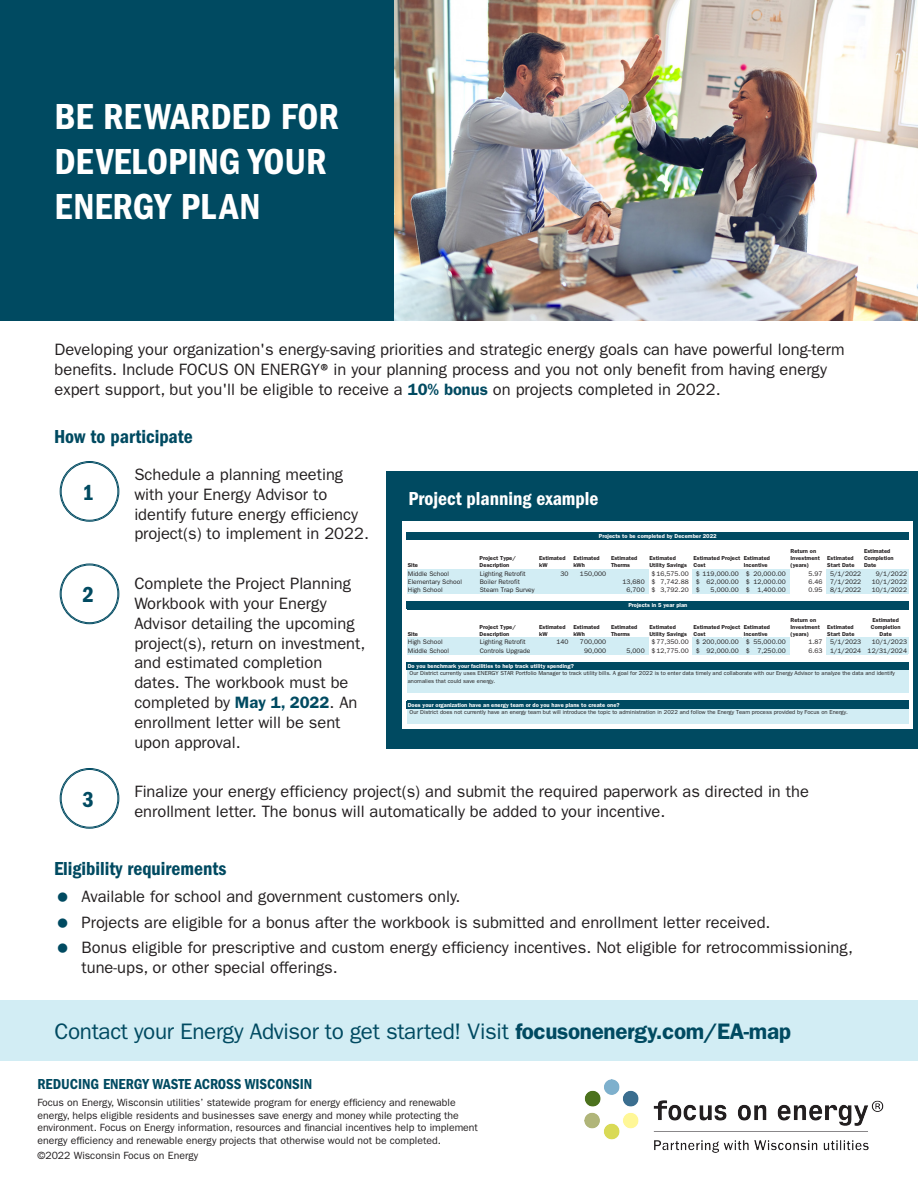
<style>
.page{position:relative;width:918px;height:1188px;background:#fff}
.page>*{position:absolute;margin:0;border:0;box-sizing:border-box;transform-origin:0 0}
.t1{font:600 condensed 37.5px/45px "Franklin Gothic";color:#fff}
.Body_copy_9_11{font:22.5px "ITC Franklin Gothic Std";letter-spacing:-.015em;color:#004a61}
.t2{font:600 condensed 22.5px "Franklin Gothic";color:#004a61}
.t3{font:600 condensed 19.5px "Franklin Gothic";color:#004a61}
.t4{font:600 condensed 19.5px "Franklin Gothic";color:#fff}
.t5{font:16.5px/19.8px "ITC Franklin Gothic Std";color:#231f20}
.t6{font:600 condensed 15px "Franklin Gothic";color:#004a61}
.t7{font:10.5px/12.6px "ITC Franklin Gothic Std";color:#231f20}
.t8{font:6.6px "ITC Franklin Gothic Std";letter-spacing:.005em;color:#231f20}
.t9{font:600 5.7px/7.2px "ITC Franklin Gothic Std";color:#231f20}
.t10{font:5.7px/7.2px "ITC Franklin Gothic Std";letter-spacing:.005em;color:#231f20}
.t11{font:600 5.7px "ITC Franklin Gothic Std";letter-spacing:.005em;color:#fff}
.s1{font-family:"Franklin Gothic";font-weight:600;font-stretch:condensed}
.s2{font-weight:600;color:#004a61}
.s3{font-weight:600}
</style>
<div class="page">
<div style="left:0;top:1000px;width:918px;height:61px;background:#d2edf4"></div>
<div style="left:387px;top:471px;width:531px;height:277px;background:#004a61"></div>
<img style="left:393px;top:0;width:525px;height:321px">
<div style="left:60px;top:461px;width:59px;height:61px;border:1px solid #004a61;border-radius:50%"></div>
<div style="left:61px;top:462px;width:57px;height:58px;border:1px solid #004a61;border-radius:50%"></div>
<img style="left:585px;top:1079px;width:299px;height:73px">
<div style="left:60px;top:564px;width:59px;height:60px;border:1px solid #004a61;border-radius:50%"></div>
<div style="left:61px;top:565px;width:57px;height:58px;border:1px solid #004a61;border-radius:50%"></div>
<div style="left:60px;top:768px;width:59px;height:61px;border:1px solid #004a61;border-radius:50%"></div>
<div style="left:61px;top:769px;width:57px;height:58px;border:1px solid #004a61;border-radius:50%"></div>
<div style="left:0;top:0;width:393px;height:321px;background:#004a61"></div>
<div style="left:403px;top:521px;width:510px;height:208px;background:#fff"></div>
<div style="left:407px;top:532px;width:502px;height:8px;background:#004a62"></div>
<div style="left:407px;top:569px;width:241px;height:25px;background:#d2edf4"></div>
<div style="left:692px;top:569px;width:97px;height:25px;background:#d2edf4"></div>
<div style="left:826px;top:569px;width:83px;height:25px;background:#d2edf4"></div>
<div style="left:407px;top:602px;width:502px;height:7px;background:#004a62"></div>
<div style="left:407px;top:638px;width:241px;height:17px;background:#d2edf4"></div>
<div style="left:692px;top:638px;width:97px;height:17px;background:#d2edf4"></div>
<div style="left:826px;top:638px;width:83px;height:17px;background:#d2edf4"></div>
<div style="left:407px;top:662px;width:502px;height:8px;background:#004a62"></div>
<div style="left:407px;top:670px;width:502px;height:23px;background:#d2edf4"></div>
<div style="left:407px;top:701px;width:502px;height:7px;background:#004a62"></div>
<div style="left:407px;top:708px;width:502px;height:15px;background:#d2edf4"></div>
<hr style="left:407px;top:601px;width:502px;height:1px;background:#004a62">
<hr style="left:407px;top:609px;width:502px;height:1px;background:#004a62">
<hr style="left:407px;top:670px;width:502px;height:1px;background:#004a62">
<hr style="left:407px;top:708px;width:502px;height:1px;background:#004a62">
<p class="t1" style="left:55px;top:94px;width:286px">BE REWARDED FOR<br>DEVELOPING YOUR<br>ENERGY PLAN</p>
<p class="t5" style="left:55px;top:340px;width:792px">Developing your organization's energy-saving priorities and strategic energy goals can have powerful long-term benefits. Include FOCUS ON ENERGY<span class="s1">®</span> in your planning process and you not only benefit from having energy expert support, but you'll be eligible to receive a <span class="s2">10% bonus</span> on projects completed in 2022.</p>
<p class="t3" style="left:54px;top:426px;width:140px">How to participate</p>
<p class="t2" style="left:83px;top:479px;width:13px">1</p>
<p class="t2" style="left:83px;top:582px;width:13px">2</p>
<p class="t2" style="left:83px;top:786px;width:13px">3</p>
<p class="t5" style="left:134px;top:465px;width:236px">Schedule a planning meeting with your Energy Advisor to identify future energy efficiency project(s) to implement in 2022.</p>
<p class="t5" style="left:134px;top:574px;width:233px">Complete the Project Planning<br>Workbook with your Energy<br>Advisor detailing the upcoming project(s), return on investment, and estimated completion dates. The workbook must be completed by <span class="s2">May 1, 2022</span>. An enrollment letter will be sent upon approval.</p>
<p class="t5" style="left:134px;top:781px;width:676px">Finalize your energy efficiency project(s) and submit the required paperwork as directed in the enrollment letter. The bonus will automatically be added to your incentive.</p>
<p class="t4" style="left:408px;top:487px;width:192px">Project planning example</p>
<p class="t11" style="left:599px;top:533px;width:119px">Projects to be completed by December 2022</p>
<p class="t9" style="left:827px;top:555px;width:29px">Estimated<br>Start Date</p>
<p class="t9" style="left:864px;top:547px;width:31px">Estimated<br>Completion<br>Date</p>
<p class="t9" style="left:791px;top:547px;width:31px">Return on<br>Investment</p>
<p class="t9" style="left:480px;top:555px;width:38px">Project Type/<br>Description</p>
<p class="t9" style="left:539px;top:555px;width:28px">Estimated kW</p>
<p class="t9" style="left:573px;top:555px;width:28px">Estimated kWh</p>
<p class="t9" style="left:611px;top:555px;width:28px">Estimated<br>Therms</p>
<p class="t9" style="left:649px;top:555px;width:39px">Estimated<br>Utility Savings</p>
<p class="t9" style="left:693px;top:555px;width:48px">Estimated Project<br>Cost</p>
<p class="t9" style="left:744px;top:555px;width:28px">Estimated<br>Incentive</p>
<p class="t9" style="left:408px;top:562px;width:12px">Site</p>
<p class="t9" style="left:791px;top:562px;width:20px">(years)</p>
<p class="t8" style="left:408px;top:570px;width:43px">Middle School</p>
<p class="t8" style="left:480px;top:570px;width:47px">Lighting Retrofit</p>
<p class="t8" style="left:561px;top:570px;width:10px">30</p>
<p class="t8" style="left:580px;top:570px;width:28px">150,000</p>
<p class="t8" style="left:652px;top:570px;width:136px">$16,575.00 $ 119,000.00 $ 20,000.00</p>
<p class="t8" style="left:808px;top:570px;width:54px">5.97 5/1/2022</p>
<p class="t8" style="left:876px;top:570px;width:33px">9/1/2022</p>
<p class="t8" style="left:408px;top:578px;width:56px">Elementary School</p>
<p class="t8" style="left:480px;top:578px;width:42px">Boiler Retrofit</p>
<p class="t8" style="left:622px;top:578px;width:165px">13,680 $ 7,742.88 $ 62,000.00 $ 12,000.00</p>
<p class="t8" style="left:808px;top:578px;width:54px">6.46 7/1/2022</p>
<p class="t8" style="left:872px;top:578px;width:37px">10/1/2022</p>
<p class="t8" style="left:408px;top:586px;width:36px">High School</p>
<p class="t8" style="left:480px;top:586px;width:56px">Steam Trap Survey</p>
<p class="t8" style="left:627px;top:586px;width:75px">6,700 $ 3,792.20 $</p>
<p class="t8" style="left:711px;top:586px;width:77px">5,000.00 $ 1,400.00</p>
<p class="t8" style="left:808px;top:586px;width:54px">0.95 8/1/2022</p>
<p class="t8" style="left:872px;top:586px;width:37px">10/1/2022</p>
<p class="t11" style="left:628px;top:602px;width:60px">Projects in 5 year plan</p>
<p class="t9" style="left:827px;top:623px;width:29px">Estimated<br>Start Date</p>
<p class="t9" style="left:871px;top:616px;width:31px;text-align:center">Estimated<br>Completion<br>Date</p>
<p class="t9" style="left:649px;top:623px;width:39px">Estimated<br>Utility Savings</p>
<p class="t9" style="left:693px;top:623px;width:48px">Estimated Project<br>Cost</p>
<p class="t9" style="left:744px;top:623px;width:28px">Estimated<br>Incentive</p>
<p class="t9" style="left:791px;top:616px;width:31px">Return on<br>Investment (years)</p>
<p class="t9" style="left:480px;top:623px;width:38px">Project Type/</p>
<p class="t9" style="left:539px;top:623px;width:28px">Estimated kW</p>
<p class="t9" style="left:573px;top:623px;width:28px">Estimated kWh</p>
<p class="t9" style="left:611px;top:623px;width:28px">Estimated<br>Therms</p>
<p class="t9" style="left:408px;top:630px;width:12px">Site</p>
<p class="t9" style="left:480px;top:630px;width:31px">Description</p>
<p class="t8" style="left:408px;top:638px;width:36px">High School</p>
<p class="t8" style="left:480px;top:638px;width:47px">Lighting Retrofit</p>
<p class="t8" style="left:557px;top:638px;width:14px">140</p>
<p class="t8" style="left:580px;top:638px;width:28px">700,000</p>
<p class="t8" style="left:652px;top:638px;width:136px">$77,350.00 $ 200,000.00 $ 55,000.00</p>
<p class="t8" style="left:808px;top:638px;width:54px">1.87 5/1/2023</p>
<p class="t8" style="left:872px;top:638px;width:37px">10/1/2023</p>
<p class="t8" style="left:408px;top:647px;width:43px">Middle School</p>
<p class="t8" style="left:480px;top:647px;width:52px">Controls Upgrade</p>
<p class="t8" style="left:584px;top:647px;width:24px">90,000</p>
<p class="t8" style="left:627px;top:647px;width:161px">5,000 $12,775.00 $ 92,000.00 $ 7,250.00</p>
<p class="t8" style="left:808px;top:647px;width:100px">6.63 1/1/2024 12/31/2024</p>
<p class="t10" style="left:408px;top:670px;width:489px;text-indent:2px">Our District currently uses ENERGY STAR Portfolio Manager to track utility bills. A goal for 2022 is to enter data timely and collaborate with our Energy Advisor to analyze the data and identify anomalies that could save energy.</p>
<p class="t10" style="left:410px;top:708px;width:440px">Our District does not currently have an energy team but will introduce the topic to administration in 2022 and follow the Energy Team process provided by Focus on Energy.</p>
<p class="t11" style="left:408px;top:663px;width:168px">Do you benchmark your facilities to help track utility spending?</p>
<p class="t11" style="left:408px;top:701px;width:213px">Does your organization have an energy team or do you have plans to create one?</p>
<p class="t3" style="left:54px;top:857px;width:174px">Eligibility requirements</p>
<p class="t5" style="left:82px;top:887px;width:380px">Available for school and government customers only.</p>
<p class="t5" style="left:82px;top:912px;width:691px">Projects are eligible for a bonus after the workbook is submitted and enrollment letter received.</p>
<p class="t5" style="left:82px;top:938px;width:773px">Bonus eligible for prescriptive and custom energy efficiency incentives. Not eligible for retrocommissioning, tune-ups, or other special offerings.</p>
<p class="Body_copy_9_11" style="left:55px;top:1018px;width:738px">Contact your Energy Advisor to get started! Visit <span class="s3">focusonenergy.com/EA-map</span></p>
<p class="t6" style="left:37px;top:1075px;width:276px">REDUCING ENERGY WASTE ACROSS WISCONSIN</p>
<p class="t7" style="left:37px;top:1096px;width:442px">Focus on Energy, Wisconsin utilities’ statewide program for energy efficiency and renewable energy, helps eligible residents and businesses save energy and money while protecting the environment. Focus on Energy information, resources and financial incentives help to implement energy efficiency and renewable energy projects that otherwise would not be completed.</p>
<p class="t7" style="left:37px;top:1149px;width:162px">©2022 Wisconsin Focus on Energy</p>
</div>
